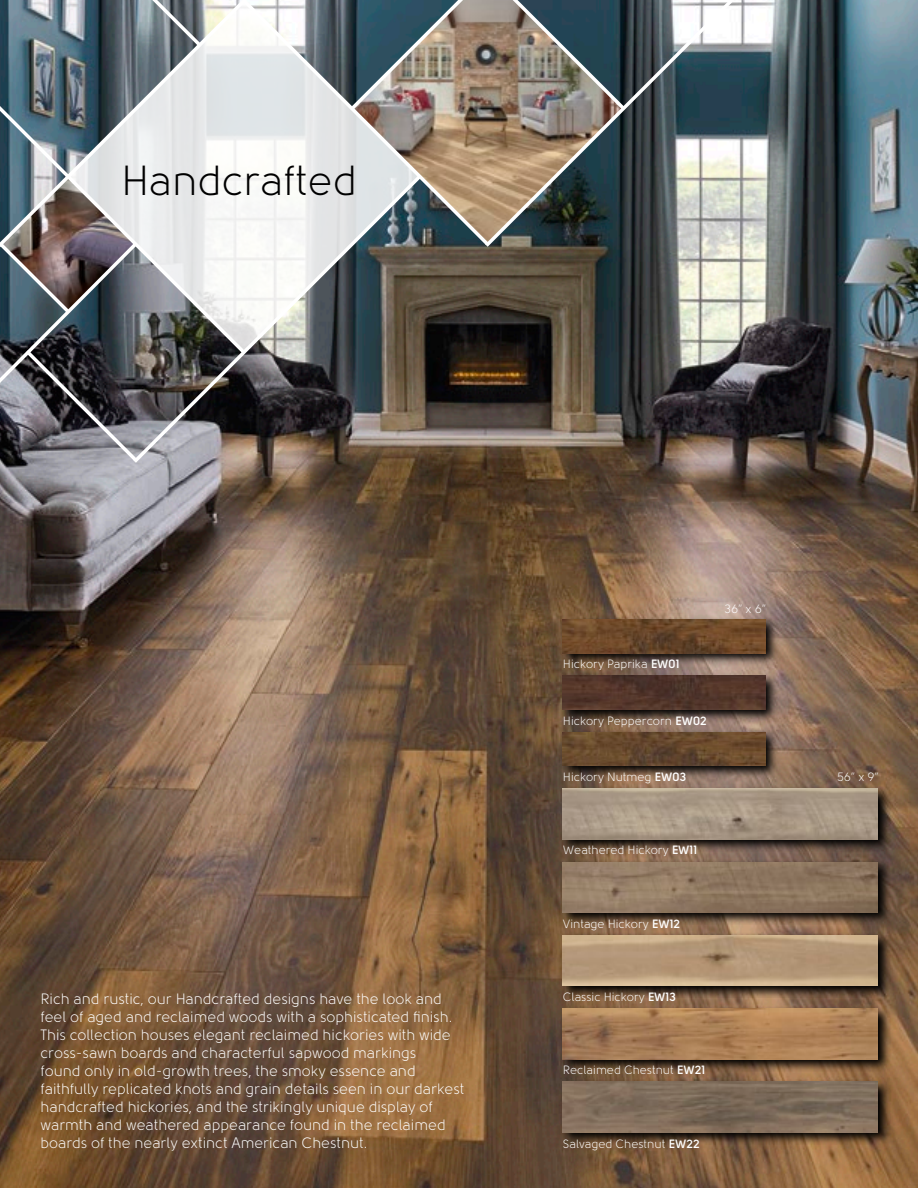
<style>
.page{position:relative;width:918px;height:1188px;background:#fff}
.page>*{position:absolute;margin:0;border:0;box-sizing:border-box;transform-origin:0 0}
.t1{font:42px "Solomon";color:#000}
.t2{font:15px/18px "Solomon";color:#fff}
.t3{font:12px "Solomon";color:#fff}
.s1{font-weight:700}
</style>
<div class="page">
<img style="left:0;top:0;width:918px;height:1188px">
<svg style="left:0;top:0;width:239px;height:177px;background:#93a0a6"></svg>
<svg style="left:239px;top:0;width:243px;height:249px"></svg>
<svg style="left:129px;top:0;width:75px;height:49px;background:#788288"></svg>
<img style="left:0;top:177px;width:130px;height:288px">
<img style="left:482px;top:0;width:299px;height:250px">
<img style="left:347px;top:0;width:282px;height:114px">
<img style="left:130px;top:172px;width:295px;height:294px">
<svg style="left:560px;top:728px;width:219px;height:51px;background:#675344"></svg>
<img style="left:563px;top:732px;width:202px;height:34px">
<svg style="left:560px;top:672px;width:219px;height:50px;background:#614e43"></svg>
<img style="left:563px;top:676px;width:202px;height:34px">
<svg style="left:560px;top:615px;width:219px;height:51px;background:#705b4c"></svg>
<img style="left:563px;top:619px;width:202px;height:34px">
<svg style="left:560px;top:858px;width:331px;height:67px;background:#604a38"></svg>
<img style="left:563px;top:862px;width:315px;height:51px">
<svg style="left:560px;top:785px;width:331px;height:67px;background:#614e40"></svg>
<img style="left:563px;top:789px;width:315px;height:50px">
<svg style="left:560px;top:1005px;width:331px;height:67px;background:#694e35"></svg>
<img style="left:563px;top:1009px;width:315px;height:50px">
<svg style="left:560px;top:931px;width:331px;height:67px;background:#5d4633"></svg>
<img style="left:563px;top:935px;width:315px;height:51px">
<svg style="left:560px;top:1078px;width:331px;height:67px;background:#604731"></svg>
<img style="left:563px;top:1082px;width:315px;height:50px">
<p class="t1" style="left:121px;top:158px;width:238px">Handcrafted</p>
<p class="t2" style="left:40px;top:989px;width:425px">Rich and rustic, our Handcrafted designs have the look and feel of aged and reclaimed woods with a sophisticated finish.<br>This collection houses elegant reclaimed hickories with wide cross-sawn boards and characterful sapwood markings<br>found only in old-growth trees, the smoky essence and faithfully replicated knots and grain details seen in our darkest handcrafted hickories, and the strikingly unique display of warmth and weathered appearance found in the reclaimed boards of the nearly extinct American Chestnut.</p>
<p class="t3" style="left:563px;top:657px;width:118px">Hickory Paprika <span class="s1">EW01</span></p>
<p class="t3" style="left:563px;top:714px;width:146px">Hickory Peppercorn <span class="s1">EW02</span></p>
<p class="t3" style="left:563px;top:770px;width:125px">Hickory Nutmeg <span class="s1">EW03</span></p>
<p class="t3" style="left:724px;top:603px;width:43px">36” x 6”</p>
<p class="t3" style="left:563px;top:844px;width:136px">Weathered Hickory <span class="s1">EW11</span></p>
<p class="t3" style="left:563px;top:917px;width:119px">Vintage Hickory <span class="s1">EW12</span></p>
<p class="t3" style="left:563px;top:990px;width:115px">Classic Hickory <span class="s1">EW13</span></p>
<p class="t3" style="left:563px;top:1064px;width:144px">Reclaimed Chestnut <span class="s1">EW21</span></p>
<p class="t3" style="left:563px;top:1137px;width:138px">Salvaged Chestnut <span class="s1">EW22</span></p>
<p class="t3" style="left:837px;top:770px;width:43px">56” x 9”</p>
</div>
